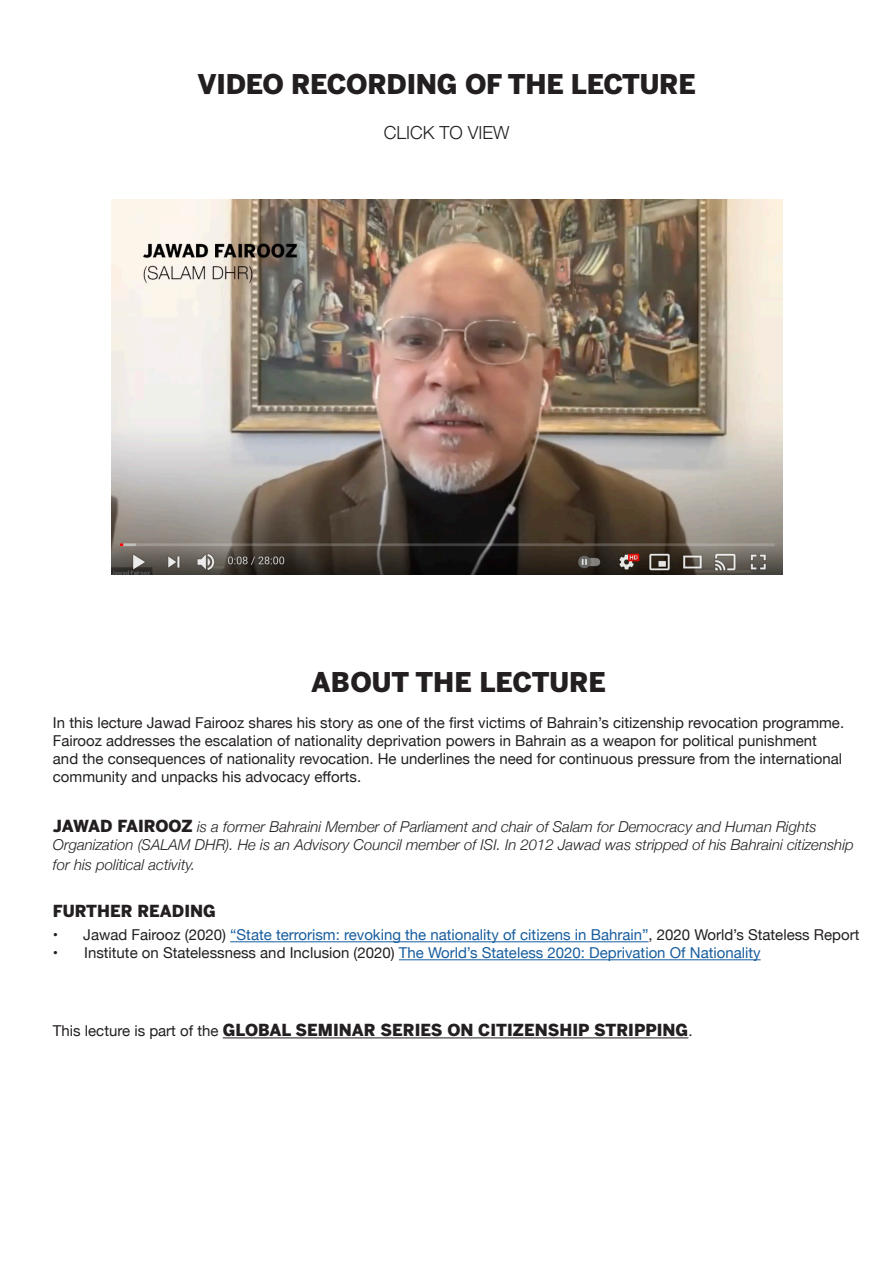
<style>
.page{position:relative;width:893px;height:1263px;background:#fff}
.page>*{position:absolute;margin:0;border:0;box-sizing:border-box;transform-origin:0 0}
.t1{font:900 27px "Benton Sans";letter-spacing:-.01em;color:#231f20}
.t2{font:300 18px "Helvetica Neue";color:#231f20}
.t3{font:900 16.5px "Benton Sans";color:#231f20}
.t4{font:15px/18px "Helvetica Neue";color:#231f20}
.t5{font:italic 300 15px/18px "Helvetica Neue";color:#231f20}
.t6{font:15px "Helvetica Neue";color:#175d9e}
.s1{font-family:"Benton Sans";font-weight:900;font-style:normal;font-size:16.5px}
.s2{color:#231f20}
.s3{font-family:"Helvetica Neue";font-weight:400;font-size:15px}
</style>
<div class="page">
<hr style="left:230px;top:941px;width:419px;height:1px;background:#175d9e">
<hr style="left:399px;top:959px;width:362px;height:1px;background:#175d9e">
<hr style="left:223px;top:1038px;width:465px;height:1px;background:#231f20">
<img style="left:111px;top:199px;width:671px;height:376px">
<p class="t1" style="left:198px;top:68px;width:500px">VIDEO RECORDING OF THE LECTURE</p>
<p class="t2" style="left:384px;top:118px;width:127px">CLICK TO VIEW</p>
<p class="t1" style="left:311px;top:666px;width:296px">ABOUT THE LECTURE</p>
<p class="t4" style="left:53px;top:714px;width:793px">In this lecture Jawad Fairooz shares his story as one of the first victims of Bahrain’s citizenship revocation programme.<br>Fairooz addresses the escalation of nationality deprivation powers in Bahrain as a weapon for political punishment and the consequences of nationality revocation. He underlines the need for continuous pressure from the international community and unpacks his advocacy efforts.</p>
<p class="t5" style="left:53px;top:817px;width:802px"><span class="s1">JAWAD FAIROOZ</span> is a former Bahraini Member of Parliament and chair of Salam for Democracy and Human Rights<br>Organization (SALAM DHR). He is an Advisory Council member of ISI. In 2012 Jawad was stripped of his Bahraini citizenship</p>
<p class="t5" style="left:53px;top:855px;width:144px">for his political activity.</p>
<p class="t3" style="left:53px;top:901px;width:165px">FURTHER READING</p>
<p class="t6" style="left:53px;top:924px;width:808px"><span class="s2">• Jawad Fairooz (2020)</span> “State terrorism: revoking the nationality of citizens in Bahrain”<span class="s2">, 2020 World’s Stateless Report</span></p>
<p class="t6" style="left:53px;top:942px;width:709px"><span class="s2">• Institute on Statelessness and Inclusion (2020)</span> The World’s Stateless 2020: Deprivation Of Nationality</p>
<p class="t3" style="left:53px;top:1020px;width:641px"><span class="s3">This lecture is part of the</span> GLOBAL SEMINAR SERIES ON CITIZENSHIP STRIPPING<span class="s3">.</span></p>
</div>
